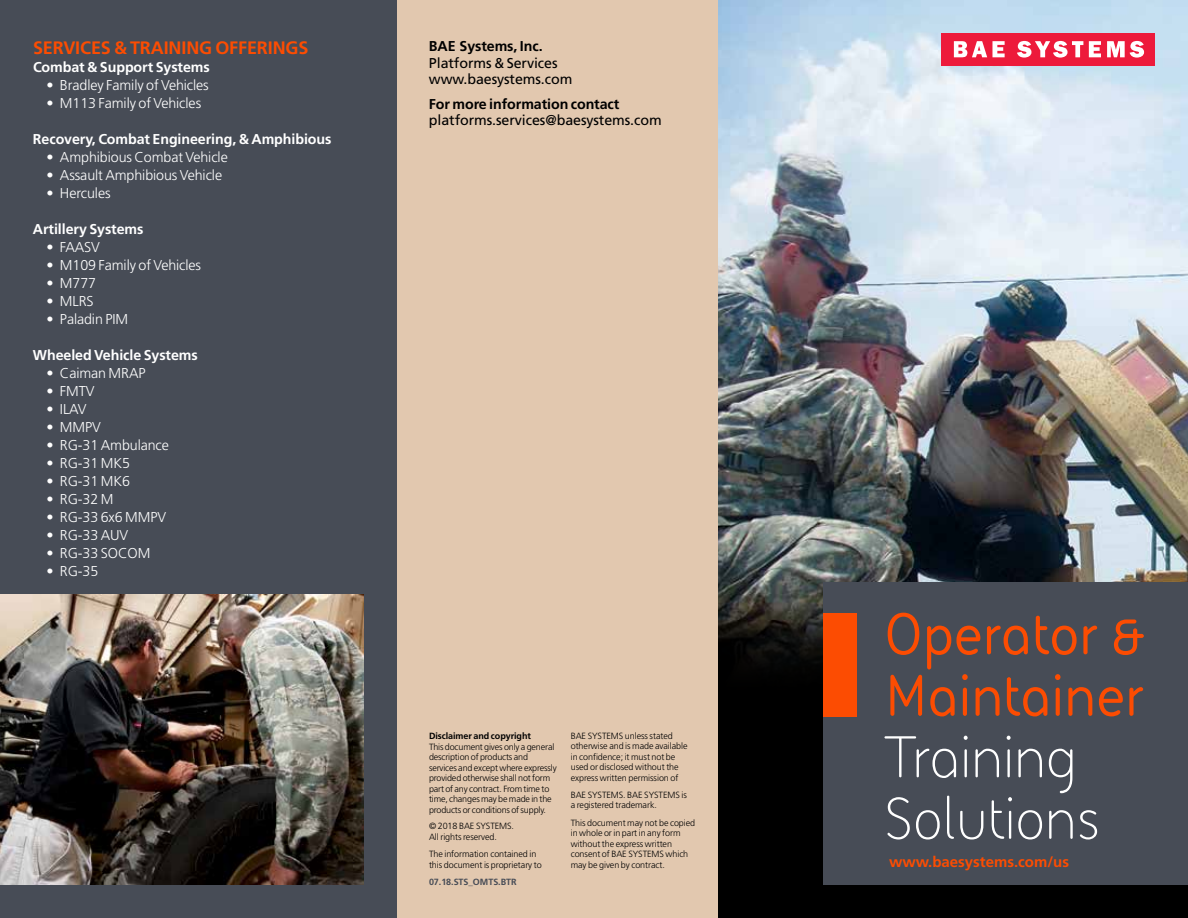
<style>
.page{position:relative;width:1188px;height:918px;background:#fff}
.page>*{position:absolute;margin:0;border:0;box-sizing:border-box;transform-origin:0 0}
.t1{font:700 60px/61.5px "BAE Systems";color:#fc4c02}
.t2{font:60px/61.5px "BAE Systems";color:#fff}
.t3{font:700 18px "Frutiger LT Std";letter-spacing:-.005em;color:#fc4c02}
.t4{font:700 15px "Frutiger LT Std";color:#fc4c02}
.t5{font:300 14.25px "Frutiger LT Std";letter-spacing:-.005em;color:#fff}
.t6{font:700 14.25px "Frutiger LT Std";letter-spacing:-.005em;color:#fff}
.t7{font:14.25px/16.5px "Frutiger LT Std";letter-spacing:-.005em;color:#000}
.t8{font:700 14.25px "Frutiger LT Std";letter-spacing:-.005em;color:#000}
.t9{font:300 9px/10.5px "Frutiger LT Std";letter-spacing:-.005em;color:#000}
.t10{font:700 9px "Frutiger LT Std";letter-spacing:-.005em;color:#000}
.t11{font:700 9px "Frutiger LT Std";letter-spacing:-.005em;color:#474c56}
</style>
<div class="page">
<div style="left:716px;top:0;width:472px;height:918px;background:#000"></div>
<img style="left:718px;top:0;width:470px;height:608px">
<div style="left:396px;top:0;width:322px;height:918px;background:#e2c8af"></div>
<div style="left:0;top:0;width:396px;height:918px;background:#474c56"></div>
<img style="left:0;top:594px;width:364px;height:290px">
<div style="left:824px;top:582px;width:364px;height:303px;background:#474c56"></div>
<div style="left:824px;top:613px;width:32px;height:103px;background:#fc4c02"></div>
<div style="left:942px;top:33px;width:213px;height:33px;background:#ed1a3b"></div>
<svg style="left:1107px;top:41px;width:37px;height:17px"></svg>
<svg style="left:1089px;top:41px;width:12px;height:16px"></svg>
<svg style="left:1017px;top:41px;width:66px;height:17px"></svg>
<svg style="left:954px;top:41px;width:51px;height:16px"></svg>
<h2 class="t3" style="left:33px;top:37px;width:277px">SERVICES &amp; TRAINING OFFERINGS</h2>
<h3 class="t6" style="left:33px;top:59px;width:178px">Combat &amp; Support Systems</h3>
<h3 class="t5" style="left:46px;top:77px;width:164px">• Bradley Family of Vehicles</h3>
<h3 class="t5" style="left:46px;top:95px;width:156px">• M113 Family of Vehicles</h3>
<h3 class="t6" style="left:33px;top:131px;width:300px">Recovery, Combat Engineering, &amp; Amphibious</h3>
<h3 class="t5" style="left:46px;top:149px;width:183px">• Amphibious Combat Vehicle</h3>
<h3 class="t5" style="left:46px;top:167px;width:177px">• Assault Amphibious Vehicle</h3>
<h3 class="t5" style="left:46px;top:185px;width:66px">• Hercules</h3>
<h3 class="t6" style="left:33px;top:221px;width:112px">Artillery Systems</h3>
<h3 class="t5" style="left:46px;top:239px;width:55px">• FAASV</h3>
<h3 class="t5" style="left:46px;top:257px;width:156px">• M109 Family of Vehicles</h3>
<h3 class="t5" style="left:46px;top:275px;width:51px">• M777</h3>
<h3 class="t5" style="left:46px;top:293px;width:49px">• MLRS</h3>
<h3 class="t5" style="left:46px;top:311px;width:83px">• Paladin PIM</h3>
<h3 class="t6" style="left:33px;top:347px;width:166px">Wheeled Vehicle Systems</h3>
<h3 class="t5" style="left:46px;top:365px;width:101px">• Caiman MRAP</h3>
<h3 class="t5" style="left:46px;top:383px;width:50px">• FMTV</h3>
<h3 class="t5" style="left:46px;top:401px;width:42px">• ILAV</h3>
<h3 class="t5" style="left:46px;top:419px;width:56px">• MMPV</h3>
<h3 class="t5" style="left:46px;top:437px;width:124px">• RG-31 Ambulance</h3>
<h3 class="t5" style="left:46px;top:455px;width:85px">• RG-31 MK5</h3>
<h3 class="t5" style="left:46px;top:473px;width:85px">• RG-31 MK6</h3>
<h3 class="t5" style="left:46px;top:491px;width:69px">• RG-32 M</h3>
<h3 class="t5" style="left:46px;top:509px;width:121px">• RG-33 6x6 MMPV</h3>
<h3 class="t5" style="left:46px;top:527px;width:83px">• RG-33 AUV</h3>
<h3 class="t5" style="left:46px;top:545px;width:105px">• RG-33 SOCOM</h3>
<h3 class="t5" style="left:46px;top:563px;width:53px">• RG-35</h3>
<h3 class="t8" style="left:429px;top:38px;width:115px">BAE Systems, Inc.</h3>
<h3 class="t7" style="left:429px;top:54px;width:145px">Platforms &amp; Services www.baesystems.com</h3>
<h3 class="t8" style="left:429px;top:95px;width:192px">For more information contact</h3>
<h3 class="t7" style="left:429px;top:112px;width:234px">platforms.services@baesystems.com</h3>
<p class="t10" style="left:429px;top:731px;width:104px">Disclaimer and copyright</p>
<p class="t9" style="left:429px;top:742px;width:129px">This document gives only a general description of products and services and except where expressly provided otherwise shall not form part of any contract. From time to time, changes may be made in the products or conditions of supply.</p>
<p class="t9" style="left:429px;top:821px;width:87px">© 2018 BAE SYSTEMS.<br>All rights reserved.</p>
<p class="t9" style="left:429px;top:849px;width:114px">The information contained in this document is proprietary to</p>
<p class="t11" style="left:429px;top:876px;width:89px">07.18.STS_OMTS.BTR</p>
<p class="t9" style="left:571px;top:730px;width:118px">BAE SYSTEMS unless stated otherwise and is made available in confidence; it must not be used or disclosed without the express written permission of</p>
<p class="t9" style="left:571px;top:790px;width:118px">BAE SYSTEMS. BAE SYSTEMS is a registered trademark.</p>
<p class="t9" style="left:571px;top:817px;width:126px">This document may not be copied in whole or in part in any form without the express written consent of BAE SYSTEMS which may be given by contract.</p>
<h1 class="t1" style="left:884px;top:601px;width:262px">Operator &amp;<br>Maintainer</h1>
<h1 class="t2" style="left:884px;top:725px;width:217px">Training<br>Solutions</h1>
<h3 class="t4" style="left:889px;top:853px;width:182px">www.baesystems.com/us</h3>
</div>
